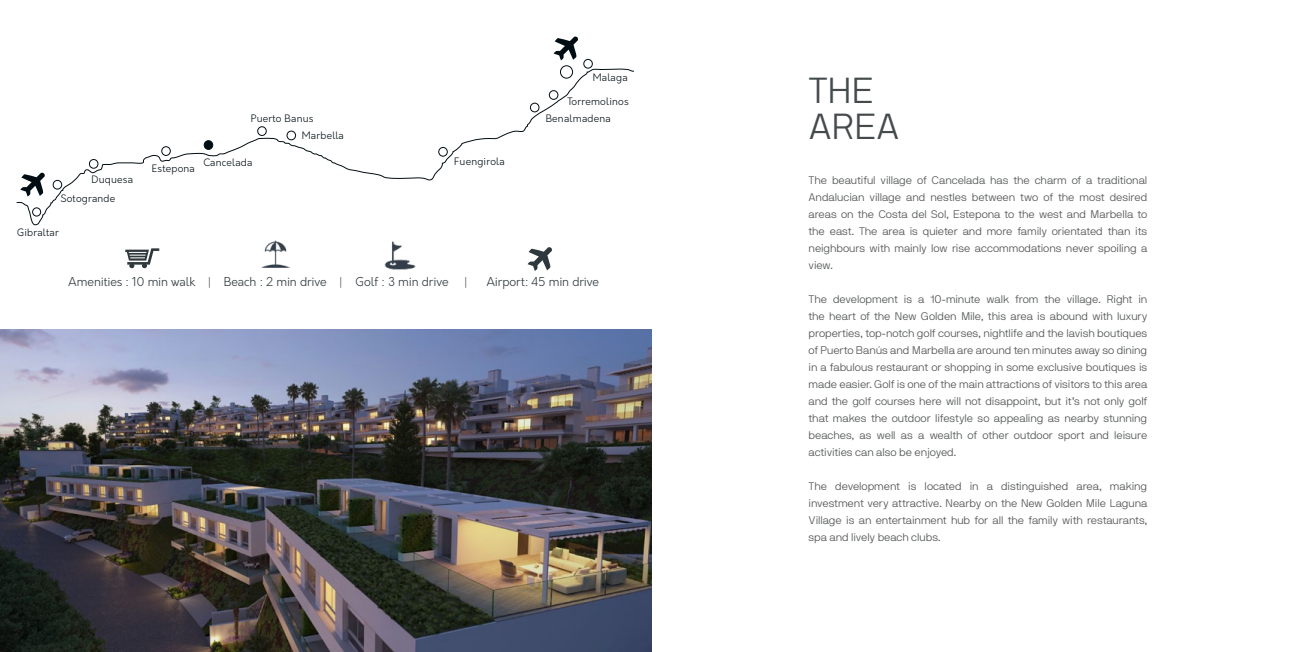
<style>
.page{position:relative;width:1304px;height:652px;background:#fff}
.page>*{position:absolute;margin:0;border:0;box-sizing:border-box;transform-origin:0 0}
.t1{font:300 36px/36px "NB International Pro";color:#454b4c}
.t2{font:300 12px "Orkney";letter-spacing:-.015em;color:#2f393d}
.t3{font:300 11px/17px "NB International Pro";letter-spacing:-.015em;color:#565858;text-align:justify}
.t4{font:300 10px/18.8px "Orkney";letter-spacing:.02em;color:#000e13}
</style>
<div class="page">
<img style="left:0;top:330px;width:652px;height:322px">
<svg style="left:16px;top:68px;width:618px;height:158px"></svg>
<div style="left:257px;top:126px;width:10px;height:10px;border:1px solid #000e13;border-radius:50%"></div>
<div style="left:287px;top:131px;width:9px;height:9px;border:1px solid #000e13;border-radius:50%"></div>
<div style="left:204px;top:141px;width:9px;height:8px;background:#000e13;border-radius:50%"></div>
<div style="left:204px;top:140px;width:9px;height:10px;border:1px solid #000e13;border-radius:50%"></div>
<div style="left:560px;top:65px;width:13px;height:14px;border:1px solid #000e13;border-radius:50%"></div>
<div style="left:32px;top:207px;width:9px;height:10px;border:1px solid #000e13;border-radius:50%"></div>
<div style="left:438px;top:147px;width:10px;height:10px;border:1px solid #000e13;border-radius:50%"></div>
<svg style="left:20px;top:172px;width:25px;height:25px"></svg>
<svg style="left:554px;top:36px;width:24px;height:24px"></svg>
<div style="left:549px;top:90px;width:9px;height:10px;border:1px solid #000e13;border-radius:50%"></div>
<div style="left:583px;top:59px;width:10px;height:10px;border:1px solid #000e13;border-radius:50%"></div>
<div style="left:161px;top:146px;width:10px;height:10px;border:1px solid #000e13;border-radius:50%"></div>
<div style="left:89px;top:159px;width:9px;height:10px;border:1px solid #000e13;border-radius:50%"></div>
<div style="left:53px;top:180px;width:9px;height:10px;border:1px solid #000e13;border-radius:50%"></div>
<div style="left:530px;top:103px;width:9px;height:9px;border:1px solid #000e13;border-radius:50%"></div>
<svg style="left:125px;top:248px;width:34px;height:20px"></svg>
<img style="left:262px;top:240px;width:27px;height:28px">
<img style="left:384px;top:241px;width:32px;height:29px">
<svg style="left:528px;top:247px;width:24px;height:24px"></svg>
<p class="t4" style="left:593px;top:69px;width:36px">Malaga</p>
<p class="t4" style="left:60px;top:171px;width:74px;text-indent:31px">Duquesa<br>Sotogrande</p>
<p class="t4" style="left:17px;top:223px;width:44px">Gibraltar</p>
<p class="t4" style="left:152px;top:159px;width:45px">Estepona</p>
<p class="t4" style="left:251px;top:109px;width:64px">Puerto Banus</p>
<p class="t4" style="left:204px;top:153px;width:51px">Cancelada</p>
<p class="t4" style="left:302px;top:126px;width:44px">Marbella</p>
<p class="t4" style="left:454px;top:152px;width:52px">Fuengirola</p>
<p class="t4" style="left:567px;top:92px;width:63px">Torremolinos</p>
<p class="t4" style="left:546px;top:109px;width:67px">Benalmadena</p>
<p class="t2" style="left:68px;top:274px;width:382px">Amenities : 10 min walk | Beach : 2 min drive | Golf : 3 min drive</p>
<p class="t2" style="left:464px;top:274px;width:5px">|</p>
<p class="t2" style="left:486px;top:274px;width:114px">Airport: 45 min drive</p>
<h1 class="t1" style="left:809px;top:72px;width:92px">THE<br>AREA</h1>
<p class="t3" style="left:809px;top:172px;width:340px">The beautiful village of Cancelada has the charm of a traditional Andalucian village and nestles between two of the most desired areas on the Costa del Sol, Estepona to the west and Marbella to the east. The area is quieter and more family orientated than its neighbours with mainly low rise accommodations never spoiling a view.</p>
<p class="t3" style="left:809px;top:291px;width:340px">The development is a 10-minute walk from the village. Right in the heart of the New Golden Mile, this area is abound with luxury properties, top-notch golf courses, nightlife and the lavish boutiques of Puerto Banús and Marbella are around ten minutes away so dining in a fabulous restaurant or shopping in some exclusive boutiques is made easier. Golf is one of the main attractions of visitors to this area and the golf courses here will not disappoint, but it’s not only golf that makes the outdoor lifestyle so appealing as nearby stunning beaches, as well as a wealth of other outdoor sport and leisure activities can also be enjoyed.</p>
<p class="t3" style="left:809px;top:478px;width:340px">The development is located in a distinguished area, making investment very attractive. Nearby on the New Golden Mile Laguna Village is an entertainment hub for all the family with restaurants, spa and lively beach clubs.</p>
</div>
